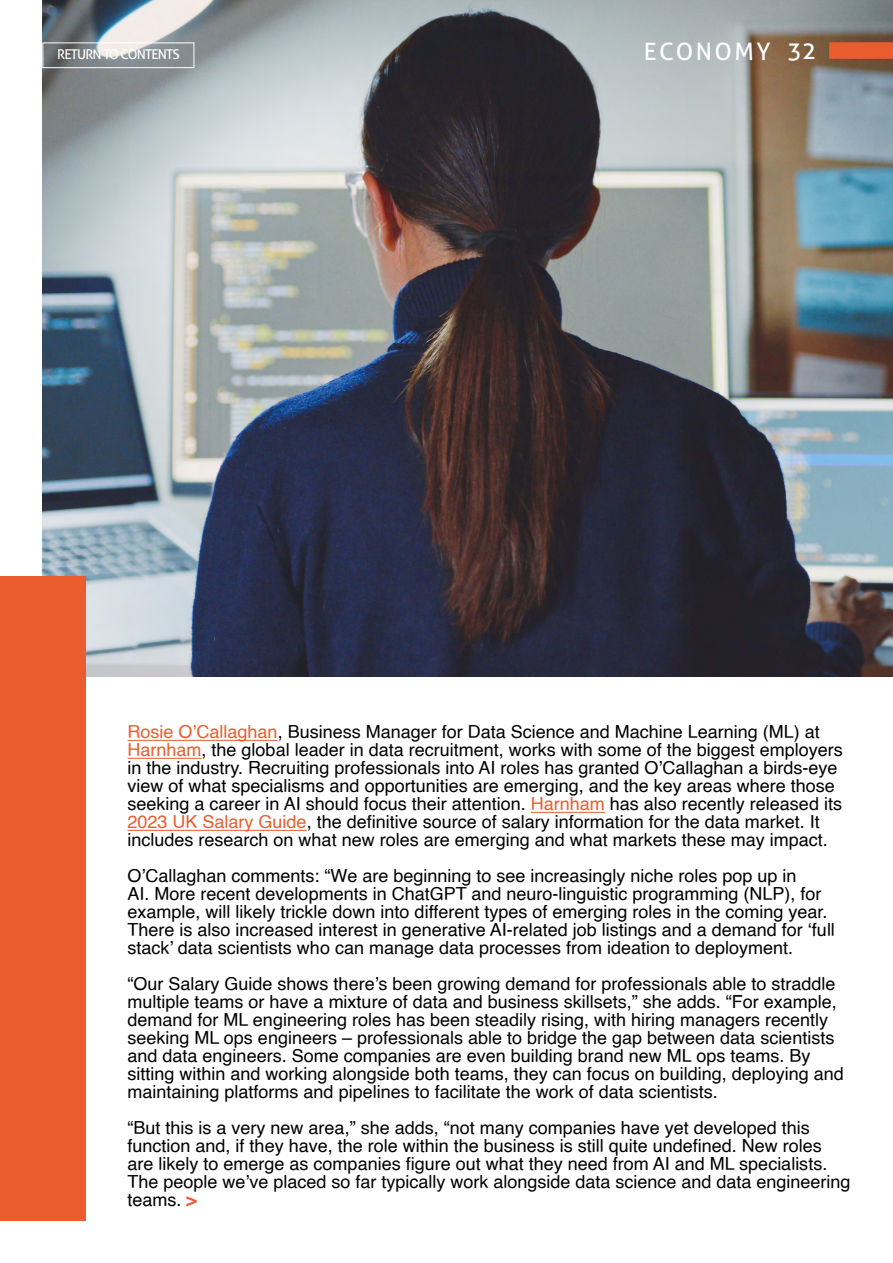
<style>
.page{position:relative;width:893px;height:1263px;background:#fff}
.page>*{position:absolute;margin:0;border:0;box-sizing:border-box;transform-origin:0 0}
.t1{font:24px "Aller";letter-spacing:.1em;color:#fff}
.Body_Copy_GR{font:18px/18px "Helvetica";color:#000}
.t2{font:13.5px "Aller";letter-spacing:-.06em;color:#fff}
.s1{color:#eb5c2e}
.s2{font-weight:700;color:#eb5c2e}
</style>
<div class="page">
<img style="left:43px;top:0;width:850px;height:677px">
<div style="left:829px;top:42px;width:64px;height:17px;background:#eb5c2e"></div>
<hr style="left:128px;top:740px;width:150px;height:1px;background:#eb5c2e">
<hr style="left:128px;top:758px;width:74px;height:1px;background:#eb5c2e">
<hr style="left:531px;top:812px;width:74px;height:1px;background:#eb5c2e">
<hr style="left:128px;top:830px;width:179px;height:1px;background:#eb5c2e">
<div style="left:0;top:576px;width:85px;height:644px;background:#eb5c2f"></div>
<div style="left:43px;top:43px;width:151px;height:25px;border:1px solid #fff"></div>
<p class="t2" style="left:57px;top:46px;width:124px">RETURN TO CONTENTS</p>
<p class="t1" style="left:644px;top:37px;width:128px">ECONOMY</p>
<p class="t1" style="left:788px;top:36px;width:30px">32</p>
<p class="Body_Copy_GR" style="left:128px;top:723px;width:717px"><span class="s1">Rosie O’Callaghan</span>, Business Manager for Data Science and Machine Learning (ML) at <span class="s1">Harnham</span>, the global leader in data recruitment, works with some of the biggest employers in the industry. Recruiting professionals into AI roles has granted O’Callaghan a birds-eye view of what specialisms and opportunities are emerging, and the key areas where those seeking a career in AI should focus their attention. <span class="s1">Harnham</span> has also recently released its <span class="s1">2023 UK Salary Guide</span>, the definitive source of salary information for the data market. It includes research on what new roles are emerging and what markets these may impact.</p>
<p class="Body_Copy_GR" style="left:128px;top:867px;width:709px">O’Callaghan comments: “We are beginning to see increasingly niche roles pop up in<br>AI. More recent developments in ChatGPT and neuro-linguistic programming (NLP), for example, will likely trickle down into different types of emerging roles in the coming year.<br>There is also increased interest in generative AI-related job listings and a demand for ‘full stack’ data scientists who can manage data processes from ideation to deployment.</p>
<p class="Body_Copy_GR" style="left:128px;top:975px;width:718px">“Our Salary Guide shows there’s been growing demand for professionals able to straddle multiple teams or have a mixture of data and business skillsets,” she adds. “For example, demand for ML engineering roles has been steadily rising, with hiring managers recently seeking ML ops engineers – professionals able to bridge the gap between data scientists and data engineers. Some companies are even building brand new ML ops teams. By sitting within and working alongside both teams, they can focus on building, deploying and maintaining platforms and pipelines to facilitate the work of data scientists.</p>
<p class="Body_Copy_GR" style="left:128px;top:1119px;width:724px">“But this is a very new area,” she adds, “not many companies have yet developed this function and, if they have, the role within the business is still quite undefined. New roles are likely to emerge as companies figure out what they need from AI and ML specialists.<br>The people we’ve placed so far typically work alongside data science and data engineering teams. <span class="s2">&gt;</span></p>
</div>
